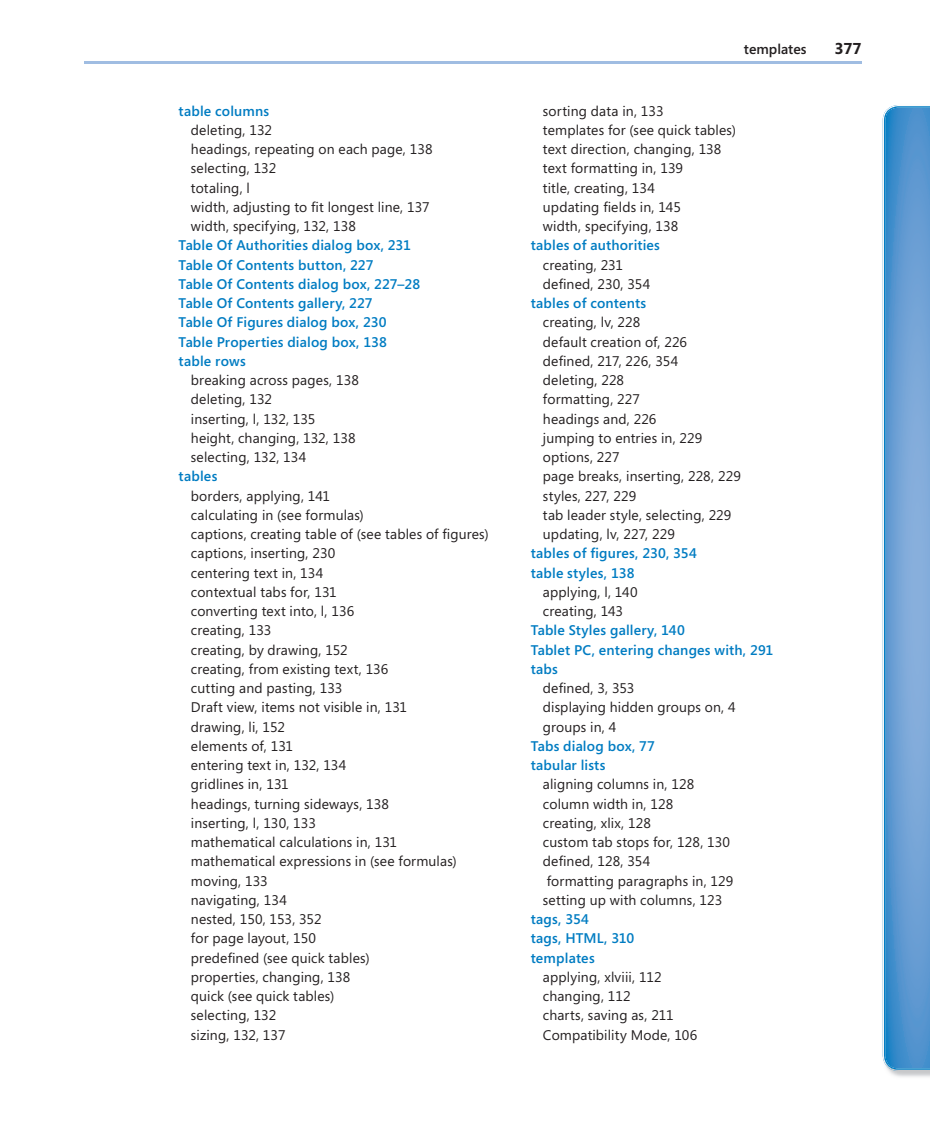
<style>
.page{position:relative;width:930px;height:1134px;background:#fff}
.page>*{position:absolute;margin:0;border:0;box-sizing:border-box;transform-origin:0 0}
.t1{font:700 15.75px "Segoe";color:#231f20}
.t2{font:14px/19.2px "Segoe";letter-spacing:.01em;color:#231f20}
.t3{font:600 14px/19.2px "Segoe";letter-spacing:.015em;color:#007cc2}
.t4{font:600 14px "Segoe";color:#231f20}
</style>
<div class="page">
<img style="left:882px;top:105px;width:47px;height:966px">
<img style="left:883px;top:106px;width:46px;height:964px">
<hr style="left:84px;top:62px;width:777px;height:2px;background:#a0bde2">
<p class="t3" style="left:178px;top:101px;width:92px">table columns</p>
<p class="t2" style="left:191px;top:120px;width:243px">deleting, 132<br>headings, repeating on each page, 138 selecting, 132<br>totaling, l<br>width, adjusting to fit longest line, 137 width, specifying, 132, 138</p>
<p class="t3" style="left:178px;top:236px;width:243px">Table Of Authorities dialog box, 231<br>Table Of Contents button, 227<br>Table Of Contents dialog box, 227–28<br>Table Of Contents gallery, 227<br>Table Of Figures dialog box, 230<br>Table Properties dialog box, 138 table rows</p>
<p class="t2" style="left:191px;top:371px;width:169px">breaking across pages, 138 deleting, 132<br>inserting, l, 132, 135 height, changing, 132, 138 selecting, 132, 134</p>
<p class="t3" style="left:178px;top:467px;width:40px">tables</p>
<p class="t2" style="left:191px;top:486px;width:299px">borders, applying, 141<br>calculating in (see formulas)<br>captions, creating table of (see tables of figures) captions, inserting, 230<br>centering text in, 134<br>contextual tabs for, 131<br>converting text into, l, 136<br>creating, 133<br>creating, by drawing, 152<br>creating, from existing text, 136<br>cutting and pasting, 133<br>Draft view, items not visible in, 131<br>drawing, li, 152<br>elements of, 131<br>entering text in, 132, 134<br>gridlines in, 131<br>headings, turning sideways, 138<br>inserting, l, 130, 133<br>mathematical calculations in, 131<br>mathematical expressions in (see formulas) moving, 133<br>navigating, 134<br>nested, 150, 153, 352<br>for page layout, 150<br>predefined (see quick tables)<br>properties, changing, 138<br>quick (see quick tables)<br>selecting, 132<br>sizing, 132, 137</p>
<p class="t4" style="left:743px;top:41px;width:64px">templates</p>
<p class="t1" style="left:834px;top:39px;width:29px">377</p>
<p class="t2" style="left:542px;top:101px;width:194px">sorting data in, 133<br>templates for (see quick tables) text direction, changing, 138 text formatting in, 139<br>title, creating, 134<br>updating fields in, 145<br>width, specifying, 138</p>
<p class="t3" style="left:530px;top:236px;width:131px">tables of authorities</p>
<p class="t2" style="left:542px;top:255px;width:109px">creating, 231 defined, 230, 354</p>
<p class="t3" style="left:530px;top:294px;width:117px">tables of contents</p>
<p class="t2" style="left:542px;top:313px;width:199px">creating, lv, 228<br>default creation of, 226 defined, 217, 226, 354<br>deleting, 228<br>formatting, 227<br>headings and, 226<br>jumping to entries in, 229 options, 227<br>page breaks, inserting, 228, 229 styles, 227, 229<br>tab leader style, selecting, 229 updating, lv, 227, 229</p>
<p class="t3" style="left:530px;top:544px;width:168px">tables of figures, 230, 354 table styles, 138</p>
<p class="t2" style="left:542px;top:582px;width:96px">applying, l, 140 creating, 143</p>
<p class="t3" style="left:530px;top:621px;width:244px">Table Styles gallery, 140<br>Tablet PC, entering changes with, 291 tabs</p>
<p class="t2" style="left:542px;top:679px;width:194px">defined, 3, 353<br>displaying hidden groups on, 4 groups in, 4</p>
<p class="t3" style="left:530px;top:736px;width:126px">Tabs dialog box, 77 tabular lists</p>
<p class="t2" style="left:542px;top:775px;width:192px">aligning columns in, 128 column width in, 128<br>creating, xlix, 128<br>custom tab stops for, 128, 130 defined, 128, 354<br>formatting paragraphs in, 129 setting up with columns, 123</p>
<p class="t3" style="left:530px;top:910px;width:105px">tags, 354<br>tags, HTML, 310 templates</p>
<p class="t2" style="left:542px;top:967px;width:156px">applying, xlviii, 112 changing, 112<br>charts, saving as, 211<br>Compatibility Mode, 106</p>
</div>
